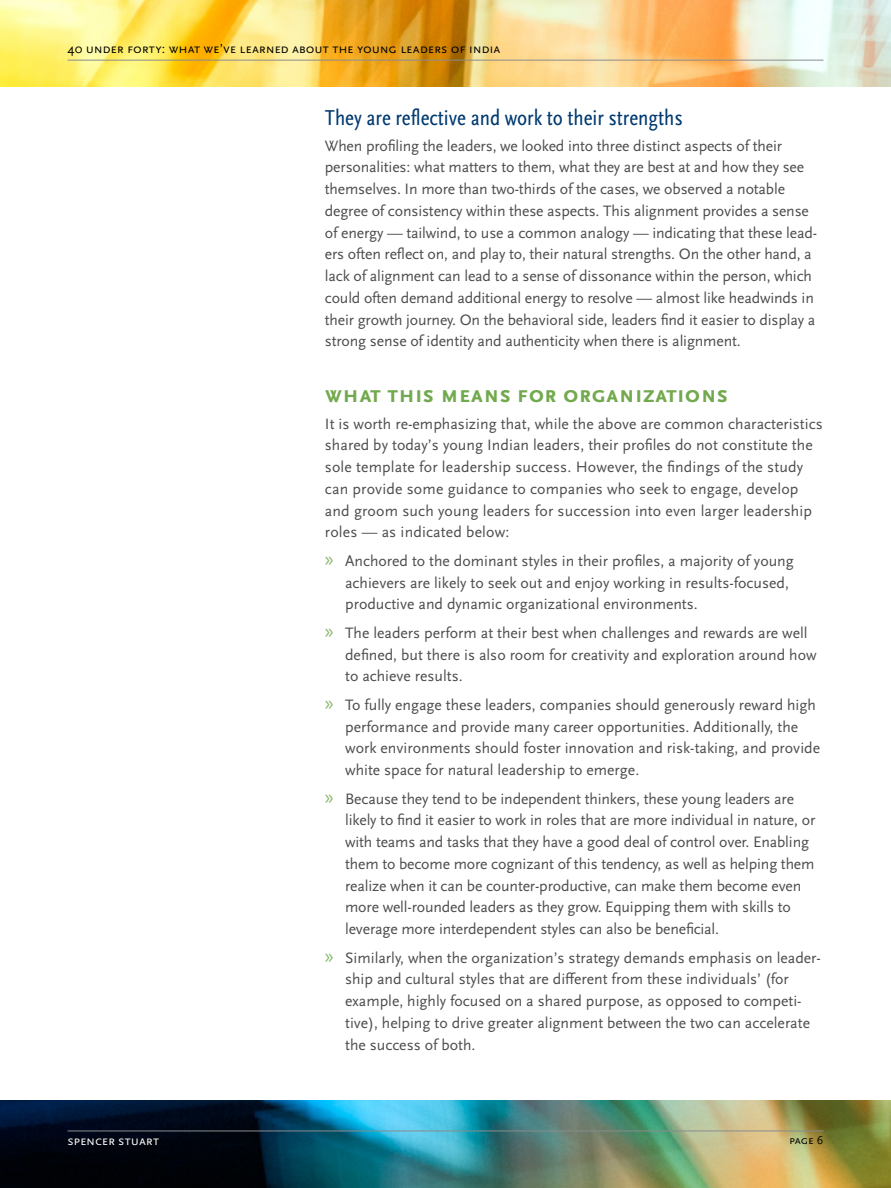
<style>
.page{position:relative;width:891px;height:1188px;background:#fff}
.page>*{position:absolute;margin:0;border:0;box-sizing:border-box;transform-origin:0 0}
.t1{font:700 24px "Scala Sans Pro";letter-spacing:.01em;color:#72a94e}
.t2{font:condensed 22.5px "Scala Sans Pro";color:#003a70}
.t3{font:15.75px/21.8px "Scala Sans Pro";color:#4d4d4f}
.t4{font:13.5px "Scala Sans Pro";letter-spacing:-.01em;color:#000}
.t5{font:13.5px "Scala Sans Pro";letter-spacing:-.015em;color:#fff}
.t6{font:12px "Scala Sans Pro";color:#000}
.s1{font-family:"Myriad Pro";font-size:21px;color:#88b66a}
</style>
<div class="page">
<img style="left:0;top:1100px;width:891px;height:88px">
<img style="left:0;top:0;width:891px;height:86px">
<hr style="left:68px;top:60px;width:756px;height:1px;background:#8a8c8e">
<hr style="left:68px;top:1131px;width:756px;height:1px;background:#8a8c8e">
<p class="t4" style="left:68px;top:41px;width:435px">40 Under Forty: What we’ve learned about the you ng leaders of India</p>
<h2 class="t2" style="left:325px;top:104px;width:359px">They are reflective and work to their strengths</h2>
<p class="t3" style="left:325px;top:135px;width:494px">When profiling the leaders, we looked into three distinct aspects of their personalities: what matters to them, what they are best at and how they see themselves. In more than two-thirds of the cases, we observed a notable degree of consistency within these aspects. This alignment provides a sense of energy — tailwind, to use a common analogy — indicating that these lead&shy;ers often reflect on, and play to, their natural strengths. On the other hand, a lack of alignment can lead to a sense of dissonance within the person, which could often demand additional energy to resolve — almost like headwinds in their growth journey. On the behavioral side, leaders find it easier to display a strong sense of identity and authenticity when there is alignment.</p>
<p class="t5" style="left:68px;top:1133px;width:93px">Spencer Stuart</p>
<h1 class="t1" style="left:325px;top:381px;width:405px">WHAT THIS MEANS FOR ORGANIZATIONS</h1>
<p class="t3" style="left:325px;top:412px;width:500px">It is worth re-emphasizing that, while the above are common characteristics shared by today’s young Indian leaders, their profiles do not constitute the sole template for leadership success. However, the findings of the study can provide some guidance to companies who seek to engage, develop and groom such young leaders for succession into even larger leadership roles — as indicated below:</p>
<p class="t3" style="left:345px;top:550px;width:450px;text-indent:-20px"><span class="s1">»</span> Anchored to the dominant styles in their profiles, a majority of young achievers are likely to seek out and enjoy working in results-focused, productive and dynamic organizational environments.</p>
<p class="t3" style="left:345px;top:622px;width:473px;text-indent:-20px"><span class="s1">»</span> The leaders perform at their best when challenges and rewards are well defined, but there is also room for creativity and exploration around how to achieve results.</p>
<p class="t3" style="left:345px;top:694px;width:476px;text-indent:-20px"><span class="s1">»</span> To fully engage these leaders, companies should generously reward high performance and provide many career opportunities. Additionally, the work environments should foster innovation and risk-taking, and provide white space for natural leadership to emerge.</p>
<p class="t3" style="left:345px;top:787px;width:472px;text-indent:-20px"><span class="s1">»</span> Because they tend to be independent thinkers, these young leaders are likely to find it easier to work in roles that are more individual in nature, or with teams and tasks that they have a good deal of control over. Enabling them to become more cognizant of this tendency, as well as helping them realize when it can be counter-productive, can make them become even more well-rounded leaders as they grow. Equipping them with skills to leverage more interdependent styles can also be beneficial.</p>
<p class="t3" style="left:345px;top:946px;width:477px;text-indent:-20px"><span class="s1">»</span> Similarly, when the organization’s strategy demands emphasis on leader&shy;ship and cultural styles that are different from these individuals’ (for example, highly focused on a shared purpose, as opposed to competi&shy;tive), helping to drive greater alignment between the two can accelerate the success of both.</p>
<p class="t6" style="left:789px;top:1133px;width:36px">page 6</p>
</div>
